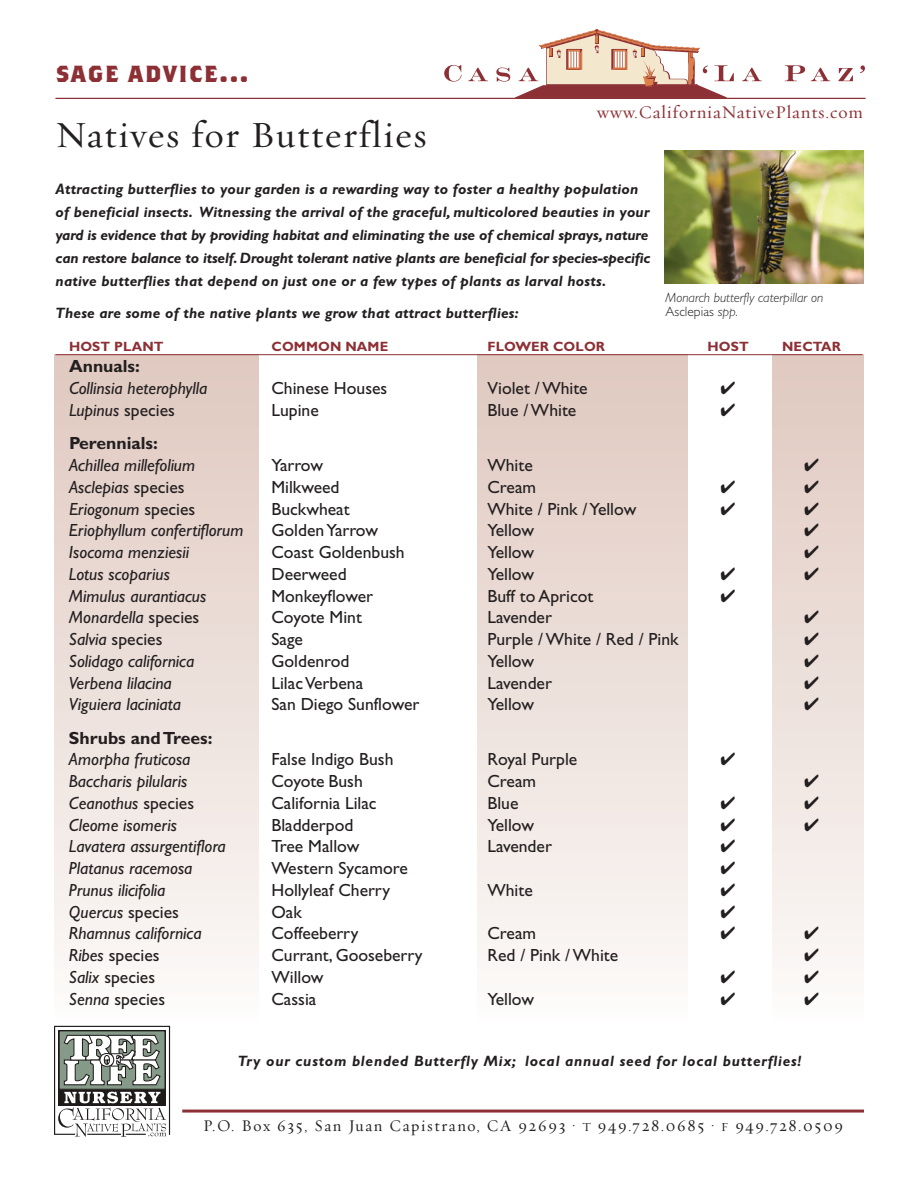
<style>
.page{position:relative;width:918px;height:1188px;background:#fff}
.page>*{position:absolute;margin:0;border:0;box-sizing:border-box;transform-origin:0 0}
.t1{font:37.2px "Requiem Text HTF Roman";letter-spacing:.045em;color:#231f20}
.t2{font:700 25.8px "Brothers";letter-spacing:.06em;color:#8c3035}
.t3{font:18px "Requiem Text HTF Roman";letter-spacing:.045em;color:#8c3035}
.t4{font:17.7px "Gill Sans";color:#231f20}
.t5{font:italic 17.7px "Gill Sans";color:#231f20}
.t6{font:700 17.7px "Gill Sans";color:#231f20}
.t7{font:16.5px "Requiem Text HTF Roman";letter-spacing:.105em;color:#231f20;scale:.96 1}
.t8{font:italic 700 15px/23px "Gill Sans";letter-spacing:.015em;color:#231f20}
.t9{font:italic 700 15px "Gill Sans";letter-spacing:.05em;color:#231f20}
.t10{font:italic 300 13.5px/13.5px "Gill Sans";color:#231f20}
.t11{font:700 13.5px "Gill Sans";letter-spacing:.01em;color:#8c3035}
.s1{font-style:normal}
.s2{font-style:italic}
.s3{font-size:12.3px}
</style>
<div class="page">
<div style="left:478px;top:355px;width:210px;height:668px;background:linear-gradient(to bottom,#dfc8bf,#fcfaf9)"></div>
<div style="left:773px;top:355px;width:91px;height:668px;background:linear-gradient(to bottom,#dfc8bf,#fcfaf9)"></div>
<div style="left:54px;top:355px;width:204px;height:668px;background:linear-gradient(to bottom,#dfc8bf,#fcfaf9)"></div>
<hr style="left:56px;top:354px;width:806px;height:1px;background:#8c3035">
<hr style="left:55px;top:98px;width:811px;height:1px;background:#8c3035">
<svg style="left:444px;top:65px;width:18px;height:17px"></svg>
<svg style="left:468px;top:68px;width:20px;height:13px"></svg>
<svg style="left:742px;top:68px;width:20px;height:13px"></svg>
<svg style="left:785px;top:65px;width:20px;height:16px"></svg>
<svg style="left:811px;top:68px;width:20px;height:13px"></svg>
<svg style="left:838px;top:68px;width:15px;height:13px"></svg>
<svg style="left:860px;top:65px;width:5px;height:8px"></svg>
<svg style="left:496px;top:29px;width:238px;height:69px"></svg>
<svg style="left:54px;top:1026px;width:116px;height:111px"></svg>
<hr style="left:182px;top:1110px;width:682px;height:3px;background:#8c3035">
<img style="left:665px;top:150px;width:199px;height:134px">
<svg style="left:805px;top:459px;width:13px;height:12px"></svg>
<svg style="left:805px;top:480px;width:13px;height:13px"></svg>
<svg style="left:805px;top:502px;width:13px;height:13px"></svg>
<svg style="left:805px;top:524px;width:13px;height:13px"></svg>
<svg style="left:805px;top:546px;width:13px;height:12px"></svg>
<svg style="left:805px;top:567px;width:13px;height:13px"></svg>
<svg style="left:805px;top:611px;width:13px;height:13px"></svg>
<svg style="left:805px;top:633px;width:13px;height:12px"></svg>
<svg style="left:805px;top:654px;width:13px;height:13px"></svg>
<svg style="left:805px;top:676px;width:13px;height:13px"></svg>
<svg style="left:805px;top:698px;width:13px;height:13px"></svg>
<svg style="left:805px;top:775px;width:13px;height:12px"></svg>
<svg style="left:805px;top:797px;width:13px;height:12px"></svg>
<svg style="left:805px;top:818px;width:13px;height:13px"></svg>
<svg style="left:805px;top:927px;width:13px;height:13px"></svg>
<svg style="left:805px;top:949px;width:13px;height:12px"></svg>
<svg style="left:805px;top:971px;width:13px;height:12px"></svg>
<svg style="left:805px;top:992px;width:13px;height:13px"></svg>
<h2 class="t2" style="left:56px;top:58px;width:194px">SAGE ADVICE...</h2>
<h1 class="t1" style="left:55px;top:120px;width:373px">Natives for Butterflies</h1>
<p class="t3" style="left:597px;top:105px;width:268px">www.CaliforniaNativePlants.com</p>
<p class="t8" style="left:56px;top:179px;width:597px">Attracting butterflies to your garden is a rewarding way to foster a healthy population of beneficial insects. Witnessing the arrival of the graceful, multicolored beauties in your yard is evidence that by providing habitat and eliminating the use of chemical sprays, nature can restore balance to itself. Drought tolerant native plants are beneficial for species-specific native butterflies that depend on just one or a few types of plants as larval hosts.</p>
<p class="t8" style="left:56px;top:303px;width:465px">These are some of the native plants we grow that attract butterflies:</p>
<p class="t11" style="left:69px;top:342px;width:96px">HOST PLANT</p>
<p class="t11" style="left:271px;top:342px;width:118px">COMMON NAME</p>
<p class="t11" style="left:488px;top:342px;width:119px">FLOWER COLOR</p>
<p class="t11" style="left:707px;top:342px;width:43px">HOST</p>
<p class="t11" style="left:782px;top:342px;width:60px">NECTAR</p>
<p class="t6" style="left:69px;top:360px;width:72px">Annuals:</p>
<p class="t5" style="left:69px;top:382px;width:140px">Collinsia heterophylla</p>
<p class="t4" style="left:272px;top:382px;width:117px">Chinese Houses</p>
<p class="t4" style="left:488px;top:382px;width:102px">Violet / White</p>
<p class="t5" style="left:69px;top:404px;width:107px">Lupinus <span class="s1">species</span></p>
<p class="t4" style="left:271px;top:404px;width:49px">Lupine</p>
<p class="t4" style="left:487px;top:404px;width:90px">Blue / White</p>
<p class="t6" style="left:69px;top:437px;width:90px">Perennials:</p>
<p class="t5" style="left:69px;top:459px;width:128px">Achillea millefolium</p>
<p class="t4" style="left:272px;top:459px;width:53px">Yarrow</p>
<p class="t4" style="left:487px;top:459px;width:47px">White</p>
<p class="t5" style="left:69px;top:481px;width:117px">Asclepias <span class="s1">species</span></p>
<p class="t4" style="left:272px;top:481px;width:70px">Milkweed</p>
<p class="t4" style="left:488px;top:481px;width:50px">Cream</p>
<p class="t5" style="left:69px;top:502px;width:128px">Eriogonum <span class="s1">species</span></p>
<p class="t4" style="left:272px;top:502px;width:80px">Buckwheat</p>
<p class="t4" style="left:487px;top:502px;width:150px">White / Pink / Yellow</p>
<p class="t5" style="left:69px;top:524px;width:176px">Eriophyllum confertiflorum</p>
<p class="t4" style="left:271px;top:524px;width:108px">Golden Yarrow</p>
<p class="t4" style="left:487px;top:524px;width:48px">Yellow</p>
<p class="t5" style="left:69px;top:546px;width:122px">Isocoma menziesii</p>
<p class="t4" style="left:271px;top:546px;width:135px">Coast Goldenbush</p>
<p class="t4" style="left:487px;top:546px;width:48px">Yellow</p>
<p class="t5" style="left:69px;top:568px;width:102px">Lotus scoparius</p>
<p class="t4" style="left:271px;top:568px;width:77px">Deerweed</p>
<p class="t4" style="left:487px;top:568px;width:48px">Yellow</p>
<p class="t5" style="left:69px;top:589px;width:139px">Mimulus aurantiacus</p>
<p class="t4" style="left:271px;top:589px;width:103px">Monkeyflower</p>
<p class="t4" style="left:487px;top:589px;width:107px">Buff to Apricot</p>
<p class="t5" style="left:69px;top:611px;width:132px">Monardella <span class="s1">species</span></p>
<p class="t4" style="left:272px;top:611px;width:92px">Coyote Mint</p>
<p class="t4" style="left:488px;top:611px;width:66px">Lavender</p>
<p class="t4" style="left:69px;top:633px;width:95px"><span class="s2">Salvia</span> species</p>
<p class="t4" style="left:272px;top:633px;width:33px">Sage</p>
<p class="t4" style="left:487px;top:633px;width:193px">Purple / White / Red / Pink</p>
<p class="t5" style="left:69px;top:655px;width:127px">Solidago californica</p>
<p class="t4" style="left:271px;top:655px;width:80px">Goldenrod</p>
<p class="t4" style="left:487px;top:655px;width:48px">Yellow</p>
<p class="t5" style="left:69px;top:676px;width:104px">Verbena lilacina</p>
<p class="t4" style="left:271px;top:676px;width:93px">Lilac Verbena</p>
<p class="t4" style="left:488px;top:676px;width:66px">Lavender</p>
<p class="t5" style="left:69px;top:698px;width:114px">Viguiera laciniata</p>
<p class="t4" style="left:271px;top:698px;width:149px">San Diego Sunflower</p>
<p class="t4" style="left:487px;top:698px;width:48px">Yellow</p>
<p class="t6" style="left:69px;top:732px;width:145px">Shrubs and Trees:</p>
<p class="t5" style="left:69px;top:753px;width:123px">Amorpha fruticosa</p>
<p class="t4" style="left:271px;top:753px;width:124px">False Indigo Bush</p>
<p class="t4" style="left:487px;top:753px;width:91px">Royal Purple</p>
<p class="t5" style="left:69px;top:775px;width:120px">Baccharis pilularis</p>
<p class="t4" style="left:271px;top:775px;width:93px">Coyote Bush</p>
<p class="t4" style="left:488px;top:775px;width:50px">Cream</p>
<p class="t5" style="left:69px;top:797px;width:127px">Ceanothus <span class="s1">species</span></p>
<p class="t4" style="left:271px;top:797px;width:107px">California Lilac</p>
<p class="t4" style="left:487px;top:797px;width:33px">Blue</p>
<p class="t5" style="left:69px;top:819px;width:109px">Cleome isomeris</p>
<p class="t4" style="left:271px;top:819px;width:83px">Bladderpod</p>
<p class="t4" style="left:487px;top:819px;width:48px">Yellow</p>
<p class="t5" style="left:69px;top:840px;width:158px">Lavatera assurgentiflora</p>
<p class="t4" style="left:271px;top:840px;width:90px">Tree Mallow</p>
<p class="t4" style="left:487px;top:840px;width:66px">Lavender</p>
<p class="t5" style="left:69px;top:862px;width:125px">Platanus racemosa</p>
<p class="t4" style="left:271px;top:862px;width:138px">Western Sycamore</p>
<p class="t5" style="left:69px;top:884px;width:98px">Prunus ilicifolia</p>
<p class="t4" style="left:271px;top:884px;width:120px">Hollyleaf Cherry</p>
<p class="t4" style="left:487px;top:884px;width:47px">White</p>
<p class="t5" style="left:69px;top:906px;width:111px">Quercus <span class="s1">species</span></p>
<p class="t4" style="left:271px;top:906px;width:32px">Oak</p>
<p class="t5" style="left:69px;top:927px;width:134px">Rhamnus californica</p>
<p class="t4" style="left:271px;top:927px;width:88px">Coffeeberry</p>
<p class="t4" style="left:487px;top:927px;width:50px">Cream</p>
<p class="t4" style="left:69px;top:949px;width:92px"><span class="s2">Ribes</span> species</p>
<p class="t4" style="left:272px;top:949px;width:153px">Currant, Gooseberry</p>
<p class="t4" style="left:487px;top:949px;width:132px">Red / Pink / White</p>
<p class="t4" style="left:69px;top:971px;width:88px"><span class="s2">Salix</span> species</p>
<p class="t4" style="left:271px;top:971px;width:54px">Willow</p>
<p class="t4" style="left:69px;top:993px;width:98px"><span class="s2">Senna</span> species</p>
<p class="t4" style="left:271px;top:993px;width:46px">Cassia</p>
<p class="t4" style="left:487px;top:993px;width:48px">Yellow</p>
<p class="t10" style="left:666px;top:292px;width:159px">Monarch butterfly caterpillar on<br><span class="s1">Asclepias</span> spp.</p>
<p class="t9" style="left:238px;top:1056px;width:565px">Try our custom blended Butterfly Mix; local annual seed for local butterflies!</p>
<p class="t7" style="left:203px;top:1118px;width:668px">P.O. Box 635, San Juan Capistrano, CA 92693 • <span class="s3">T</span> 949.728.0685 • <span class="s3">F</span> 949.728.0509</p>
</div>
